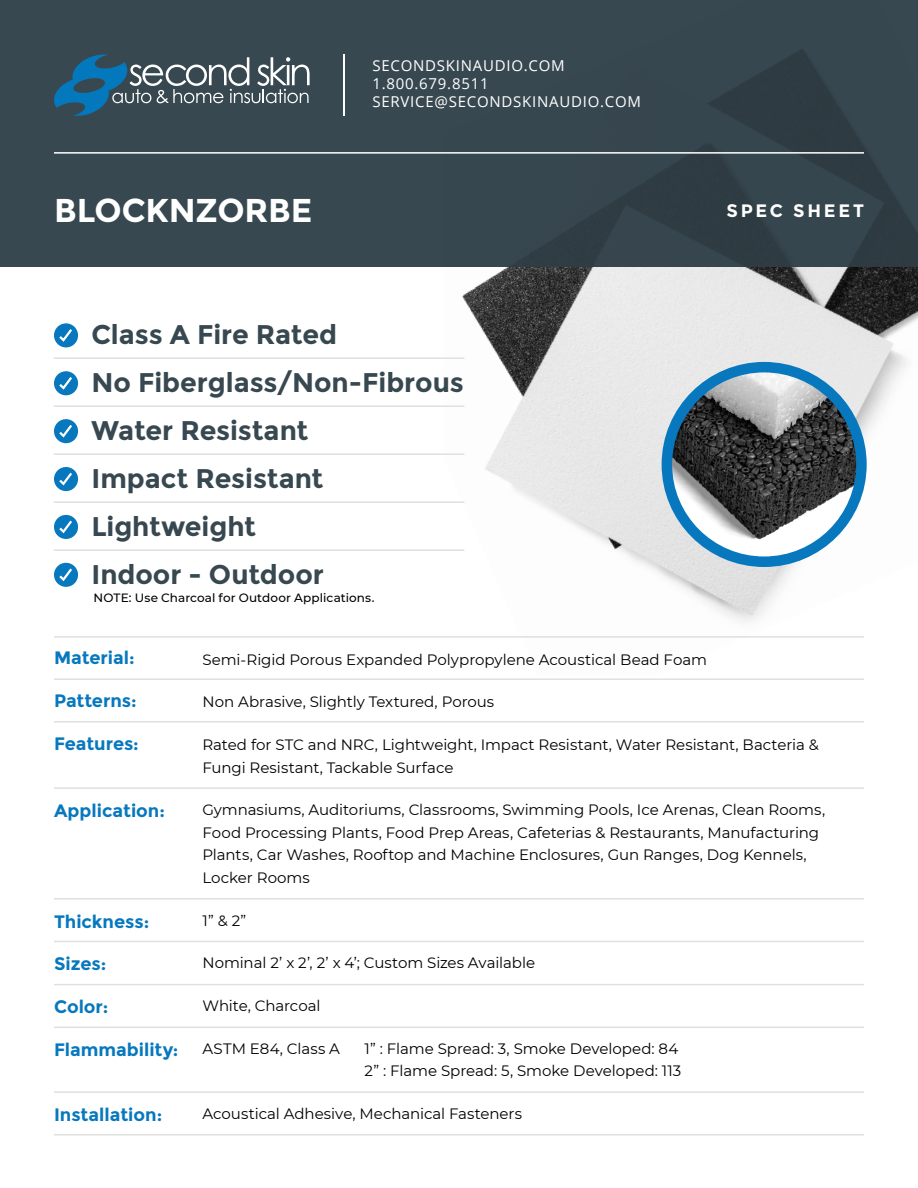
<style>
.page{position:relative;width:918px;height:1188px;background:#fff}
.page>*{position:absolute;margin:0;border:0;box-sizing:border-box;transform-origin:0 0}
.t1{font:700 33px "Montserrat";letter-spacing:-.005em;color:#fff}
.t2{font:700 27px/48px "Montserrat";letter-spacing:-.005em;color:#384850}
.t3{font:700 18px "Montserrat";color:#0778be}
.t4{font:700 18px "Montserrat";letter-spacing:.15em;color:#fff}
.t5{font:15px/22.5px "Montserrat";letter-spacing:-.005em;color:#000}
.t6{font:15px/18px "Open Sans";letter-spacing:.05em;color:#fff}
.t7{font:500 12px "Montserrat";letter-spacing:.01em;color:#000}
</style>
<div class="page">
<img style="left:462px;top:267px;width:456px;height:354px">
<div style="left:0;top:0;width:918px;height:267px;background:#384850"></div>
<hr style="left:54px;top:678px;width:810px;height:2px;background:#e0e0df">
<hr style="left:54px;top:636px;width:810px;height:2px;background:#e0e0df">
<hr style="left:54px;top:721px;width:810px;height:2px;background:#e0e0df">
<hr style="left:54px;top:787px;width:810px;height:2px;background:#e0e0df">
<hr style="left:54px;top:898px;width:810px;height:2px;background:#e0e0df">
<hr style="left:54px;top:941px;width:810px;height:1px;background:#e0e0df">
<hr style="left:54px;top:984px;width:810px;height:1px;background:#e0e0df">
<hr style="left:54px;top:1027px;width:810px;height:1px;background:#e0e0df">
<hr style="left:54px;top:1091px;width:810px;height:2px;background:#e0e0df">
<hr style="left:54px;top:1134px;width:810px;height:2px;background:#e0e0df">
<img style="left:667px;top:367px;width:194px;height:195px;border-radius:97px">
<div style="left:662px;top:362px;width:205px;height:205px;border:10px solid #0778be;border-radius:50%"></div>
<hr style="left:343px;top:54px;width:2px;height:61px;background:#fff">
<svg style="left:54px;top:54px;width:256px;height:62px"></svg>
<hr style="left:54px;top:152px;width:810px;height:2px;background:#fff">
<hr style="left:54px;top:357px;width:410px;height:2px;background:#e0e0df">
<hr style="left:54px;top:405px;width:410px;height:2px;background:#e0e0df">
<hr style="left:54px;top:453px;width:410px;height:2px;background:#e0e0df">
<hr style="left:54px;top:501px;width:410px;height:2px;background:#e0e0df">
<hr style="left:54px;top:549px;width:410px;height:2px;background:#e0e0df">
<div style="left:54px;top:563px;width:24px;height:24px;border:3px solid #0778be;border-radius:50%"></div>
<svg style="left:57px;top:566px;width:17px;height:17px"></svg>
<div style="left:54px;top:515px;width:24px;height:24px;border:3px solid #0778be;border-radius:50%"></div>
<svg style="left:57px;top:518px;width:17px;height:17px"></svg>
<div style="left:54px;top:467px;width:24px;height:24px;border:3px solid #0778be;border-radius:50%"></div>
<svg style="left:57px;top:470px;width:17px;height:17px"></svg>
<div style="left:54px;top:419px;width:24px;height:24px;border:3px solid #0778be;border-radius:50%"></div>
<svg style="left:57px;top:422px;width:17px;height:17px"></svg>
<div style="left:54px;top:371px;width:24px;height:24px;border:3px solid #0778be;border-radius:50%"></div>
<svg style="left:57px;top:374px;width:17px;height:17px"></svg>
<div style="left:54px;top:323px;width:24px;height:24px;border:3px solid #0778be;border-radius:50%"></div>
<svg style="left:57px;top:327px;width:17px;height:17px"></svg>
<p class="t6" style="left:373px;top:56px;width:270px">SECONDSKINAUDIO.COM<br>1.800.679.8511<br>SERVICE@SECONDSKINAUDIO.COM</p>
<h1 class="t1" style="left:54px;top:190px;width:260px">BLOCKNZORBE</h1>
<p class="t4" style="left:727px;top:200px;width:139px">SPEC SHEET</p>
<h2 class="t2" style="left:92px;top:311px;width:374px">Class A Fire Rated<br>No Fiberglass/Non-Fibrous<br>Water Resistant<br>Impact Resistant<br>Lightweight<br>Indoor - Outdoor</h2>
<p class="t7" style="left:94px;top:589px;width:282px">NOTE: Use Charcoal for Outdoor Applications.</p>
<p class="t3" style="left:54px;top:647px;width:82px">Material:</p>
<p class="t3" style="left:54px;top:690px;width:84px">Patterns:</p>
<p class="t3" style="left:54px;top:733px;width:86px">Features:</p>
<p class="t3" style="left:54px;top:800px;width:113px">Application:</p>
<p class="t3" style="left:54px;top:911px;width:97px">Thickness:</p>
<p class="t3" style="left:54px;top:953px;width:54px">Sizes:</p>
<p class="t3" style="left:54px;top:996px;width:56px">Color:</p>
<p class="t3" style="left:54px;top:1039px;width:126px">Flammability:</p>
<p class="t3" style="left:54px;top:1104px;width:110px">Installation:</p>
<p class="t5" style="left:202px;top:647px;width:506px">Semi-Rigid Porous Expanded Polypropylene Acoustical Bead Foam</p>
<p class="t5" style="left:202px;top:690px;width:293px">Non Abrasive, Slightly Textured, Porous</p>
<p class="t5" style="left:202px;top:733px;width:618px">Rated for STC and NRC, Lightweight, Impact Resistant, Water Resistant, Bacteria &amp;<br>Fungi Resistant, Tackable Surface</p>
<p class="t5" style="left:202px;top:798px;width:624px">Gymnasiums, Auditoriums, Classrooms, Swimming Pools, Ice Arenas, Clean Rooms, Food Processing Plants, Food Prep Areas, Cafeterias &amp; Restaurants, Manufacturing Plants, Car Washes, Rooftop and Machine Enclosures, Gun Ranges, Dog Kennels, Locker Rooms</p>
<p class="t5" style="left:202px;top:908px;width:45px">1” &amp; 2”</p>
<p class="t5" style="left:202px;top:951px;width:334px">Nominal 2’ x 2’, 2’ x 4’; Custom Sizes Available</p>
<p class="t5" style="left:202px;top:994px;width:119px">White, Charcoal</p>
<p class="t5" style="left:202px;top:1037px;width:139px">ASTM E84, Class A</p>
<p class="t5" style="left:364px;top:1037px;width:318px">1” : Flame Spread: 3, Smoke Developed: 84<br>2” : Flame Spread: 5, Smoke Developed: 113</p>
<p class="t5" style="left:202px;top:1102px;width:321px">Acoustical Adhesive, Mechanical Fasteners</p>
</div>
